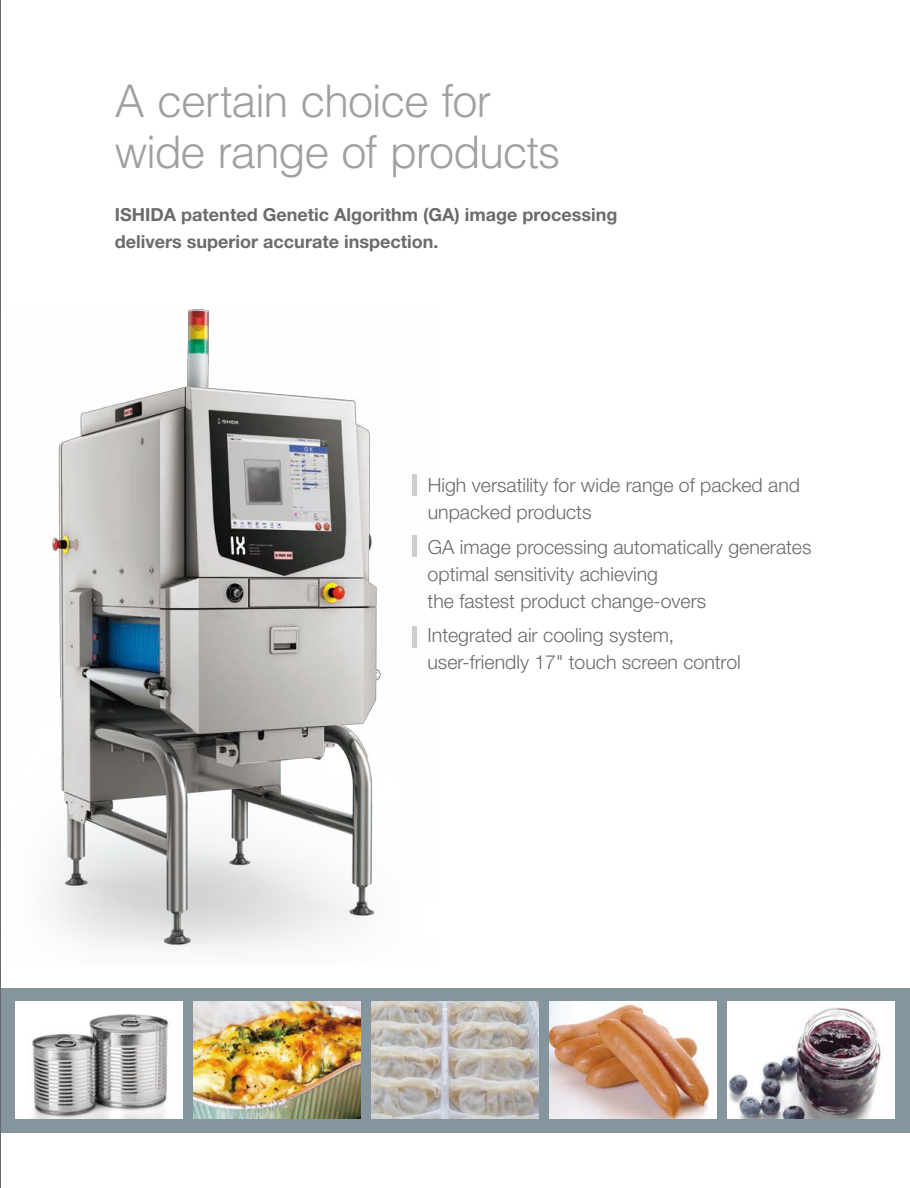
<style>
.page{position:relative;width:910px;height:1188px;background:#fff}
.page>*{position:absolute;margin:0;border:0;box-sizing:border-box;transform-origin:0 0}
.t1{font:300 45px/51px "Helvetica LT Std";letter-spacing:-.03em;color:#9fa0a0}
.t2{font:300 19.5px/27px "Helvetica Neue LT Std";color:#6c6b6b}
.t3{font:700 18px/27px "Helvetica Neue LT Std";color:#6c6b6b}
</style>
<div class="page">
<img style="left:49px;top:309px;width:364px;height:641px">
<div style="left:0;top:988px;width:909px;height:145px;background:#84959e"></div>
<img style="left:16px;top:1002px;width:167px;height:117px">
<img style="left:193px;top:1002px;width:168px;height:117px">
<img style="left:371px;top:1002px;width:167px;height:117px">
<img style="left:549px;top:1002px;width:167px;height:117px">
<img style="left:727px;top:1002px;width:167px;height:117px">
<hr style="left:413px;top:474px;width:4px;height:22px;background:#cfcece">
<hr style="left:413px;top:535px;width:4px;height:22px;background:#cfcece">
<hr style="left:413px;top:626px;width:4px;height:22px;background:#cfcece">
<img style="left:0;top:0;width:1px;height:1188px">
<h1 class="t1" style="left:115px;top:76px;width:447px">A certain choice for wide range of products</h1>
<p class="t3" style="left:115px;top:201px;width:504px">ISHIDA patented Genetic Algorithm (GA) image processing delivers superior accurate inspection.</p>
<p class="t2" style="left:427px;top:471px;width:374px">High versatility for wide range of packed and unpacked products</p>
<p class="t2" style="left:427px;top:533px;width:385px">GA image processing automatically generates optimal sensitivity achieving<br>the fastest product change-overs</p>
<p class="t2" style="left:427px;top:621px;width:315px">Integrated air cooling system, user-friendly 17" touch screen control</p>
</div>
